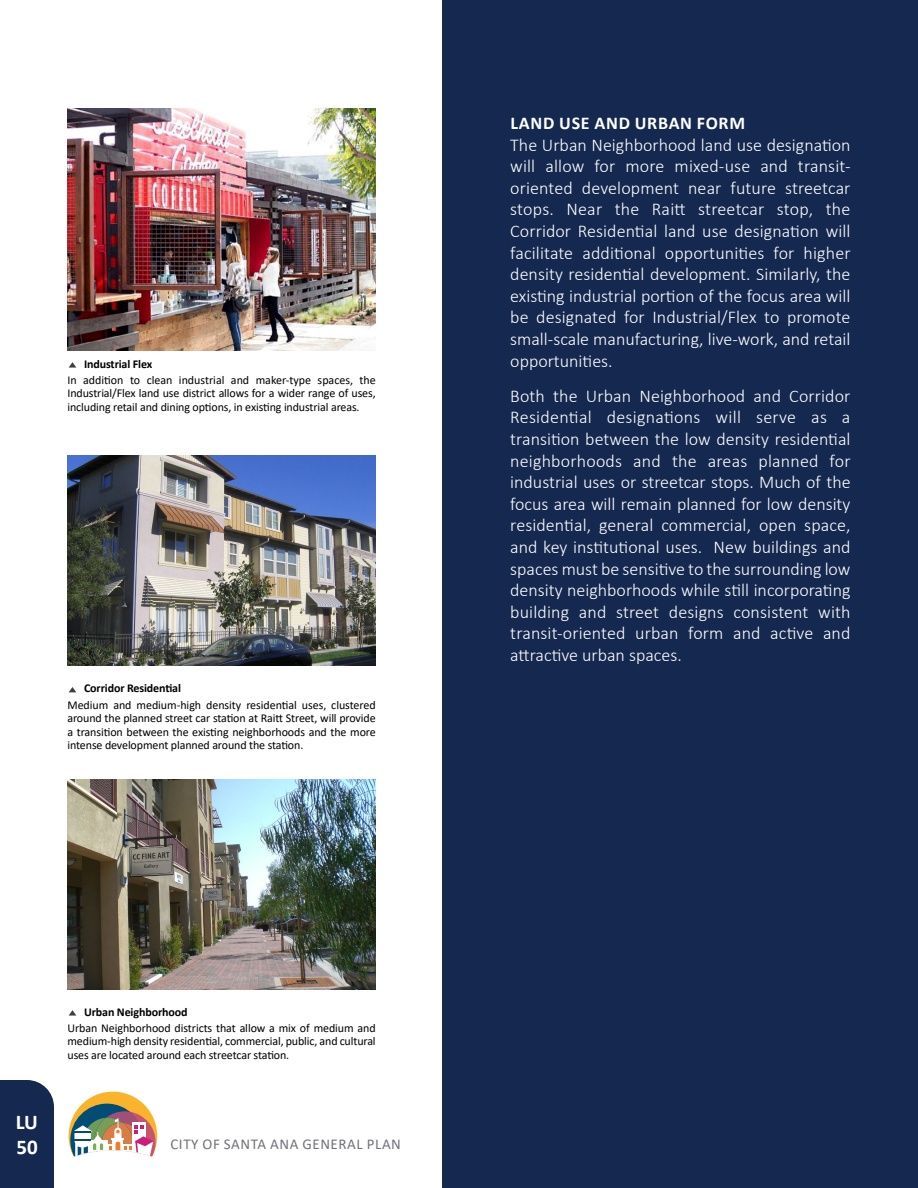
<style>
.page{position:relative;width:918px;height:1188px;background:#fff}
.page>*{position:absolute;margin:0;border:0;box-sizing:border-box;transform-origin:0 0}
.t1{font:700 21px/25.2px "Calibri";color:#fff}
.t2{font:300 18px/21.6px "Calibri";color:#fff;text-align:justify}
.t3{font:700 18px "Calibri";letter-spacing:.04em;color:#fff}
.t4{font:15px "Calibri";letter-spacing:.04em;color:#72717b}
.t5{font:12px/13.5px "Calibri";letter-spacing:-.01em;color:#000;text-align:justify}
.t6{font:700 12px "Calibri";letter-spacing:-.01em;color:#000}
</style>
<div class="page">
<svg style="left:69px;top:1092px;width:88px;height:65px"></svg>
<img style="left:68px;top:108px;width:308px;height:243px">
<img style="left:68px;top:456px;width:308px;height:210px">
<img style="left:68px;top:779px;width:308px;height:210px">
<div style="left:443px;top:0;width:475px;height:1188px;background:#142850"></div>
<svg style="left:69px;top:362px;width:7px;height:6px"></svg>
<svg style="left:69px;top:687px;width:7px;height:5px"></svg>
<svg style="left:69px;top:1010px;width:7px;height:6px"></svg>
<div style="left:0;top:1080px;width:54px;height:108px;background:#142850"></div>
<p class="t6" style="left:84px;top:355px;width:70px">Industrial Flex</p>
<p class="t5" style="left:68px;top:373px;width:310px">In addition to clean industrial and maker-type spaces, the Industrial/Flex land use district allows for a wider range of uses, including retail and dining options, in existing industrial areas.</p>
<p class="t6" style="left:84px;top:680px;width:99px">Corridor Residential</p>
<p class="t5" style="left:68px;top:698px;width:310px">Medium and medium-high density residential uses, clustered around the planned street car station at Raitt Street, will provide a transition between the existing neighborhoods and the more intense development planned around the station.</p>
<p class="t1" style="left:16px;top:1109px;width:24px">LU<br>50</p>
<p class="t6" style="left:84px;top:1003px;width:105px">Urban Neighborhood</p>
<p class="t5" style="left:68px;top:1021px;width:310px">Urban Neighborhood districts that allow a mix of medium and medium-high density residential, commercial, public, and cultural uses are located around each streetcar station.</p>
<p class="t4" style="left:170px;top:1134px;width:232px">CITY OF SANTA ANA GENERAL PLAN</p>
<p class="t3" style="left:511px;top:110px;width:236px">LAND USE AND URBAN FORM</p>
<p class="t2" style="left:510px;top:134px;width:342px">The Urban Neighborhood land use designation will allow for more mixed-use and transit&shy;oriented development near future streetcar stops. Near the Raitt streetcar stop, the Corridor Residential land use designation will facilitate additional opportunities for higher density residential development. Similarly, the existing industrial portion of the focus area will be designated for Industrial/Flex to promote small-scale manufacturing, live-work, and retail opportunities.</p>
<p class="t2" style="left:510px;top:385px;width:342px">Both the Urban Neighborhood and Corridor Residential designations will serve as a transition between the low density residential neighborhoods and the areas planned for industrial uses or streetcar stops. Much of the focus area will remain planned for low density residential, general commercial, open space, and key institutional uses. New buildings and spaces must be sensitive to the surrounding low density neighborhoods while still incorporating building and street designs consistent with transit-oriented urban form and active and attractive urban spaces.</p>
</div>
